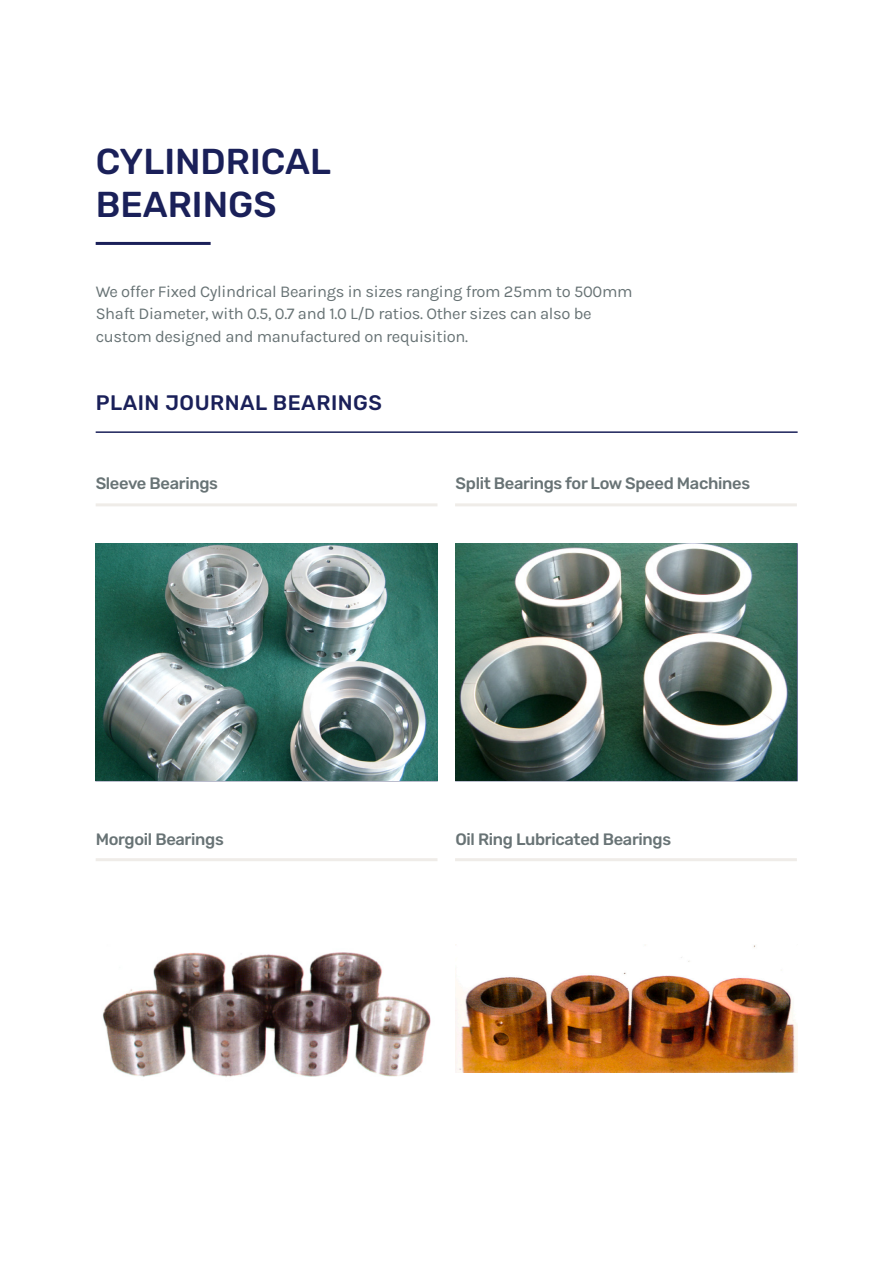
<style>
.page{position:relative;width:893px;height:1263px;background:#fff}
.page>*{position:absolute;margin:0;border:0;box-sizing:border-box;transform-origin:0 0}
.t1{font:500 36px/43.2px "Rubik";color:#1a2059}
.t2{font:500 21px "Rubik";letter-spacing:.025em;color:#1a2059}
.t3{font:16.5px/22.5px "Karla";letter-spacing:-.02em;color:#687375}
.t4{font:500 16.5px "Rubik";letter-spacing:-.02em;color:#687375}
</style>
<div class="page">
<hr style="left:96px;top:242px;width:115px;height:3px;background:#1a2059">
<hr style="left:96px;top:431px;width:702px;height:2px;background:#1a2059">
<hr style="left:96px;top:503px;width:341px;height:3px;background:#efece8">
<hr style="left:96px;top:858px;width:341px;height:3px;background:#efece8">
<hr style="left:455px;top:503px;width:342px;height:3px;background:#efece8">
<hr style="left:455px;top:858px;width:342px;height:3px;background:#efece8">
<img style="left:102px;top:952px;width:329px;height:125px">
<img style="left:455px;top:944px;width:342px;height:128px">
<img style="left:455px;top:543px;width:342px;height:238px">
<img style="left:96px;top:543px;width:341px;height:238px">
<p class="t1" style="left:96px;top:141px;width:237px">CYLINDRICAL<br>BEARINGS</p>
<p class="t3" style="left:96px;top:279px;width:538px">We offer Fixed Cylindrical Bearings in sizes ranging from 25mm to 500mm<br>Shaft Diameter, with 0.5, 0.7 and 1.0 L/D ratios. Other sizes can also be custom designed and manufactured on requisition.</p>
<p class="t2" style="left:96px;top:390px;width:288px">PLAIN JOURNAL BEARINGS</p>
<p class="t4" style="left:96px;top:473px;width:124px">Sleeve Bearings</p>
<p class="t4" style="left:456px;top:473px;width:296px">Split Bearings for Low Speed Machines</p>
<p class="t4" style="left:96px;top:829px;width:130px">Morgoil Bearings</p>
<p class="t4" style="left:455px;top:829px;width:217px">Oil Ring Lubricated Bearings</p>
</div>
